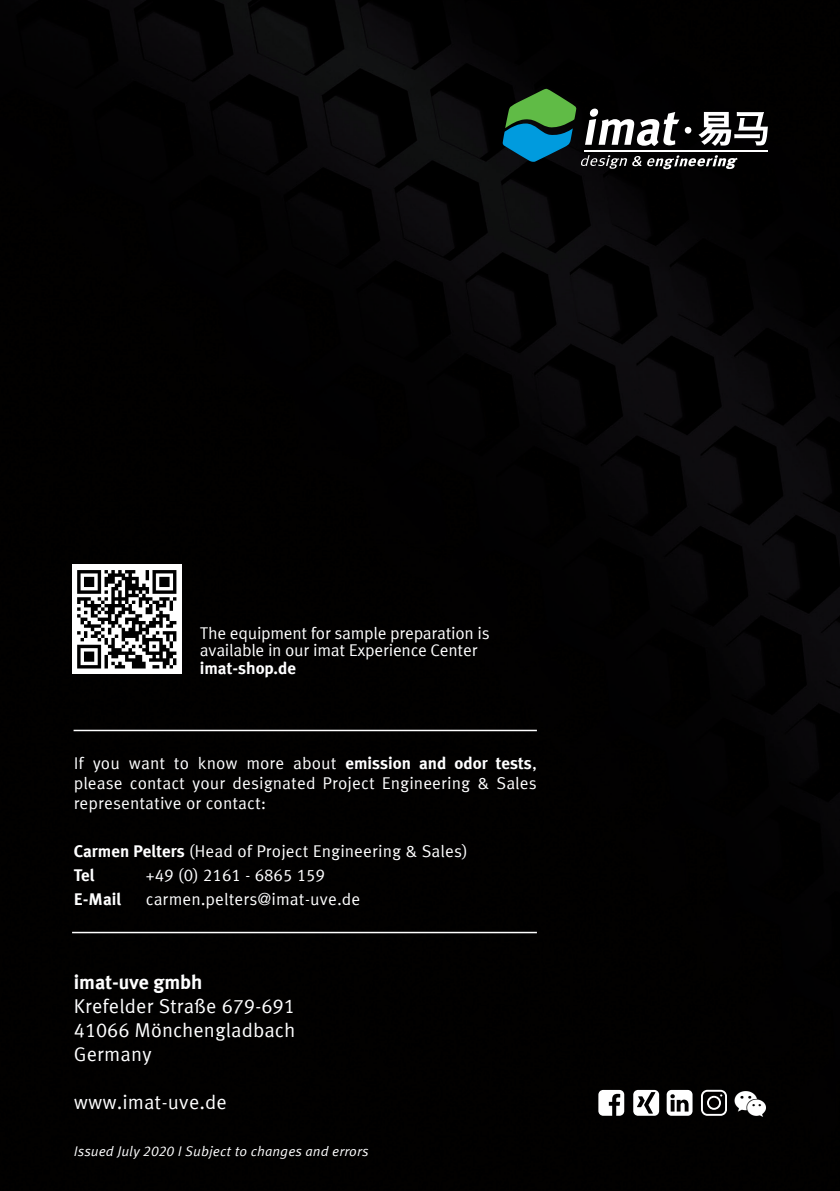
<style>
.page{position:relative;width:840px;height:1191px;background:#fff}
.page>*{position:absolute;margin:0;border:0;box-sizing:border-box;transform-origin:0 0}
.t1{font:20px "Meta Korrespondenz";color:#fff}
.t2{font:700 20px "Meta Korrespondenz";color:#fff}
.t3{font:17px/20px "Meta Korrespondenz";color:#fff;text-align:justify}
.t4{font:17px/17.8px "Meta Korrespondenz";letter-spacing:-.02em;color:#fff}
.t5{font:700 17px "Meta Korrespondenz";color:#fff}
.t6{font:italic 14px "Meta Korrespondenz";color:#fff}
.s1{font-weight:700}
</style>
<div class="page">
<img style="left:0;top:0;width:839px;height:1191px">
<svg style="left:598px;top:1090px;width:26px;height:25px"></svg>
<svg style="left:633px;top:1090px;width:25px;height:25px"></svg>
<svg style="left:666px;top:1090px;width:26px;height:25px"></svg>
<svg style="left:700px;top:1089px;width:26px;height:26px"></svg>
<img style="left:730px;top:1091px;width:36px;height:25px">
<svg style="left:502px;top:89px;width:265px;height:80px;background:#344642"></svg>
<img style="left:72px;top:564px;width:110px;height:110px">
<hr style="left:72px;top:931px;width:464px;height:2px;background:#fff">
<hr style="left:73px;top:729px;width:463px;height:2px;background:#fff">
<p class="t4" style="left:200px;top:623px;width:291px">The equipment for sample preparation is available in our imat Experience Center <span class="s1">imat-shop.de</span></p>
<p class="t3" style="left:74px;top:753px;width:464px">If you want to know more about <span class="s1">emission and odor tests</span>, please contact your designated Project Engineering &amp; Sales representative or contact:</p>
<p class="t3" style="left:74px;top:841px;width:395px"><span class="s1">Carmen Pelters</span> (Head of Project Engineering &amp; Sales)</p>
<p class="t5" style="left:74px;top:865px;width:23px">Tel</p>
<p class="t3" style="left:146px;top:865px;width:180px">+49 (0) 2161 - 6865 159</p>
<p class="t5" style="left:74px;top:889px;width:49px">E-Mail</p>
<p class="t3" style="left:146px;top:889px;width:216px">carmen.pelters@imat-uve.de</p>
<p class="t2" style="left:74px;top:970px;width:130px">imat-uve gmbh</p>
<p class="t1" style="left:74px;top:994px;width:222px">Krefelder Straße 679-691</p>
<p class="t1" style="left:74px;top:1018px;width:223px">41066 Mönchengladbach</p>
<p class="t1" style="left:74px;top:1042px;width:79px">Germany</p>
<p class="t1" style="left:74px;top:1090px;width:155px">www.imat-uve.de</p>
<p class="t6" style="left:74px;top:1142px;width:296px">Issued July 2020 I Subject to changes and errors</p>
</div>
